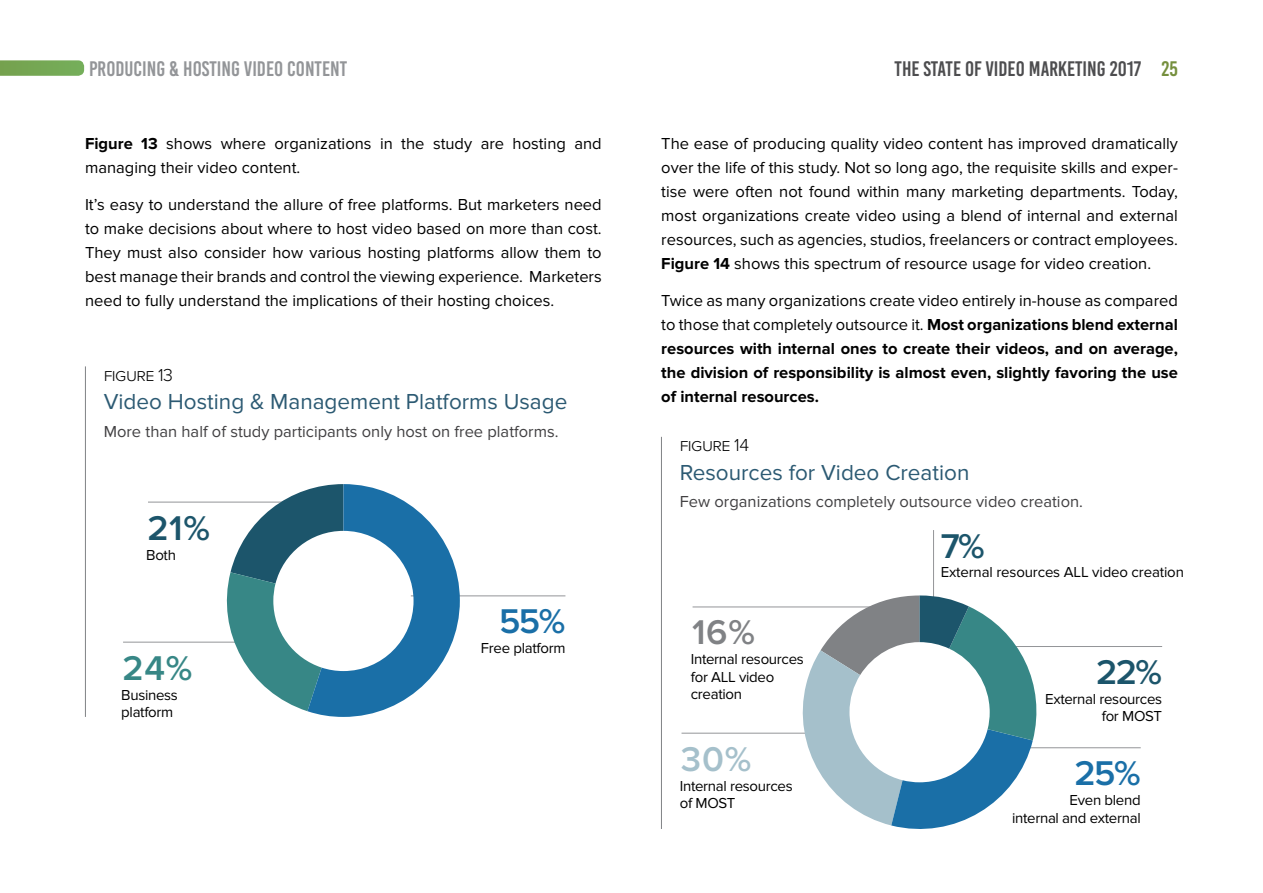
<style>
.page{position:relative;width:1263px;height:893px;background:#fff}
.page>*{position:absolute;margin:0;border:0;box-sizing:border-box;transform-origin:0 0}
.t1{font:600 35.55px "Proxima Nova";color:#1c556b}
.t2{font:600 35.55px "Proxima Nova";color:#1a6fa7}
.t3{font:600 35.55px "Proxima Nova";color:#378786}
.t4{font:600 35.55px "Proxima Nova";color:#a5c0cb}
.t5{font:600 35.55px "Proxima Nova";color:#808285}
.t6{font:22.5px "Proxima Nova";color:#2c5a73}
.t7{font:21px "Bebas Kai";color:#4d4d4f}
.t8{font:21px "Bebas Kai";color:#939598}
.t9{font:300 18px "Proxima Nova";letter-spacing:-.03em;color:#000}
.t10{font:16.5px/24px "Proxima Nova";color:#000;text-align:justify}
.t11{font:700 16.5px/24px "Proxima Nova";color:#000;text-align:justify}
.t12{font:16.5px "Proxima Nova";color:#414042}
.t13{font:15px/17.4px "Proxima Nova";letter-spacing:-.02em;color:#000}
.s1{color:#758f3d}
.s2{font-weight:700}
.s3{font-weight:400}
</style>
<div class="page">
<svg style="left:0;top:60px;width:84px;height:16px"></svg>
<hr style="left:411px;top:595px;width:154px;height:1px;background:#939598">
<hr style="left:1007px;top:646px;width:155px;height:1px;background:#939598">
<hr style="left:933px;top:530px;width:1px;height:93px;background:#939598">
<hr style="left:986px;top:747px;width:155px;height:1px;background:#939598">
<hr style="left:123px;top:642px;width:155px;height:1px;background:#939598">
<hr style="left:681px;top:733px;width:155px;height:1px;background:#939598">
<hr style="left:692px;top:607px;width:201px;height:1px;background:#939598">
<hr style="left:148px;top:502px;width:155px;height:1px;background:#939598">
<hr style="left:85px;top:366px;width:1px;height:351px;background:#808285">
<hr style="left:661px;top:437px;width:1px;height:392px;background:#808285">
<svg style="left:216px;top:484px;width:244px;height:233px"></svg>
<svg style="left:791px;top:595px;width:255px;height:234px"></svg>
<p class="t8" style="left:89px;top:57px;width:260px">PRODUCING &amp; HOSTING VIDEO CONTENT</p>
<p class="t7" style="left:895px;top:57px;width:285px">THE STATE OF VIDEO MARKETING 2017 <span class="s1">25</span></p>
<p class="t10" style="left:85px;top:132px;width:518px"><span class="s2">Figure 13</span> shows where organizations in the study are hosting and managing their video content.</p>
<p class="t10" style="left:85px;top:193px;width:518px">It’s easy to understand the allure of free platforms. But marketers need to make decisions about where to host video based on more than cost.<br>They must also consider how various hosting platforms allow them to best manage their brands and control the viewing experience. Marketers need to fully understand the implications of their hosting choices.</p>
<p class="t9" style="left:104px;top:364px;width:71px">figure 13</p>
<h2 class="t6" style="left:104px;top:389px;width:465px">Video Hosting &amp; Management Platforms Usage</h2>
<p class="t12" style="left:104px;top:422px;width:456px">More than half of study participants only host on free platforms.</p>
<h1 class="t1" style="left:147px;top:507px;width:64px">21%</h1>
<p class="t13" style="left:146px;top:546px;width:31px">Both</p>
<h1 class="t3" style="left:122px;top:647px;width:71px">24%</h1>
<p class="t13" style="left:121px;top:686px;width:58px">Business platform</p>
<h1 class="t2" style="left:499px;top:601px;width:68px">55%</h1>
<p class="t13" style="left:481px;top:640px;width:86px">Free platform</p>
<p class="t10" style="left:661px;top:132px;width:518px">The ease of producing quality video content has improved dramatically over the life of this study. Not so long ago, the requisite skills and exper&shy;tise were often not found within many marketing departments. Today, most organizations create video using a blend of internal and external resources, such as agencies, studios, freelancers or contract employees.<br><span class="s2">Figure 14</span> shows this spectrum of resource usage for video creation.</p>
<p class="t11" style="left:661px;top:289px;width:518px"><span class="s3">Twice as many organizations create video entirely in-house as compared to those that completely outsource it.</span> Most organizations blend external resources with internal ones to create their videos, and on average, the division of responsibility is almost even, slightly favoring the use of internal resources.</p>
<p class="t9" style="left:680px;top:435px;width:71px">figure 14</p>
<h2 class="t6" style="left:680px;top:459px;width:291px">Resources for Video Creation</h2>
<p class="t12" style="left:680px;top:492px;width:405px">Few organizations completely outsource video creation.</p>
<h1 class="t1" style="left:941px;top:526px;width:46px">7%</h1>
<h1 class="t5" style="left:692px;top:612px;width:64px">16%</h1>
<p class="t13" style="left:691px;top:651px;width:114px">Internal resources for ALL video creation</p>
<h1 class="t4" style="left:681px;top:738px;width:72px">30%</h1>
<p class="t13" style="left:680px;top:777px;width:114px">Internal resources of MOST</p>
<p class="t13" style="left:941px;top:563px;width:245px">External resources ALL video creation</p>
<h1 class="t1" style="left:1096px;top:652px;width:68px">22%</h1>
<p class="t13" style="left:1045px;top:690px;width:118px;text-align:right">External resources for MOST</p>
<h1 class="t2" style="left:1074px;top:753px;width:68px">25%</h1>
<p class="t13" style="left:1012px;top:792px;width:130px;text-align:right">Even blend<br>internal and external</p>
</div>
